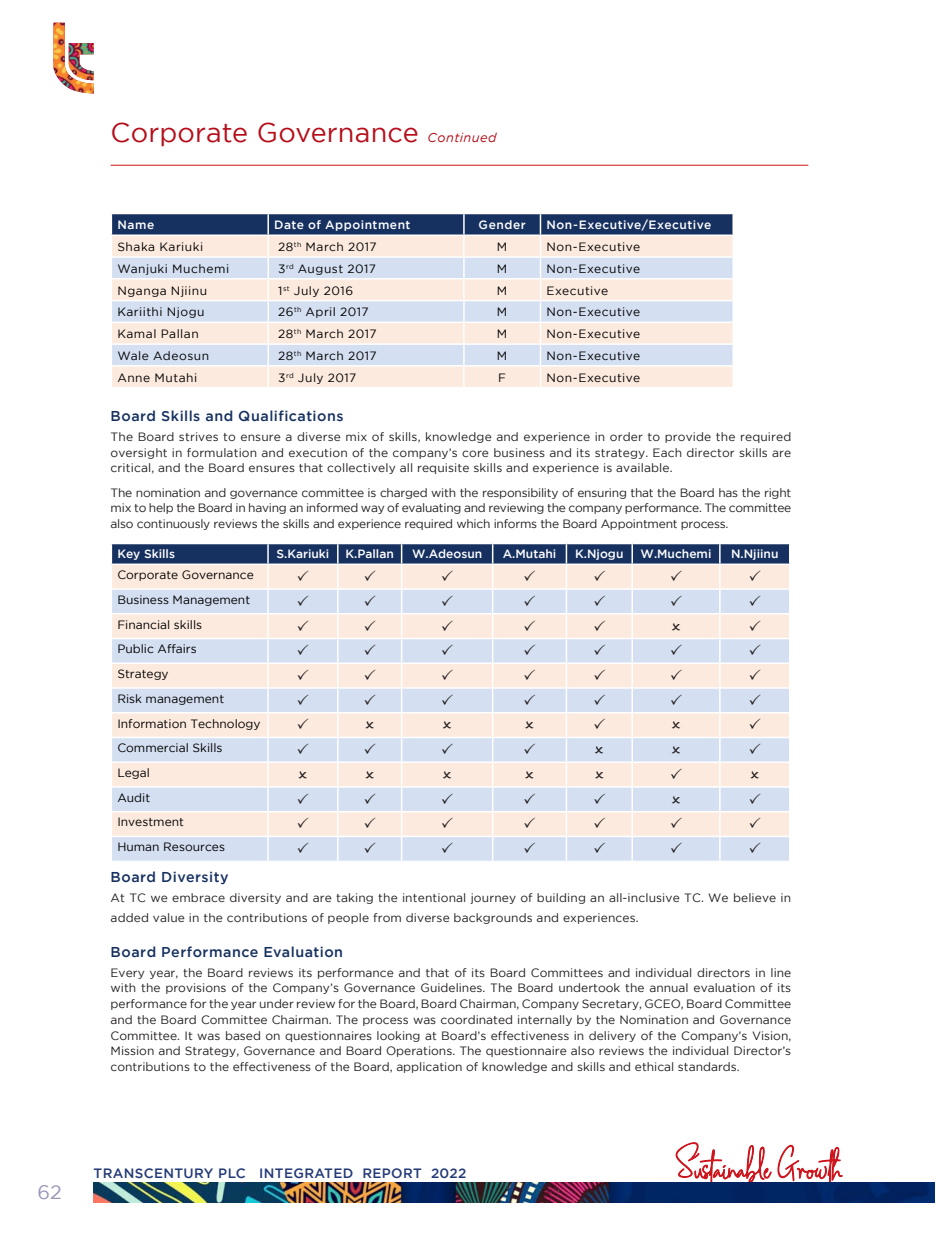
<style>
.page{position:relative;width:936px;height:1234px;background:#fff}
.page>*{position:absolute;margin:0;border:0;box-sizing:border-box;transform-origin:0 0}
.t1{font:27px "Gotham";letter-spacing:.005em;color:#b50e1a}
.t2{font:19.5px "Gotham";color:#9896b7}
.t3{font:500 14.25px "Gotham";letter-spacing:.035em;color:#16305f}
.t4{font:500 13.5px "Gotham";letter-spacing:.025em;color:#233976}
.t5{font:12px/15.8px "Gotham";letter-spacing:.01em;color:#231f20;text-align:justify}
.t6{font:12px "Gotham";letter-spacing:.025em;color:#000}
.t7{font:12px "Gotham";color:#000}
.t8{font:500 12px "Gotham";color:#fff}
.t9{font:12px "Gotham";letter-spacing:.045em;color:#000}
.t10{font:500 12px "Gotham";letter-spacing:.035em;color:#fff}
.t11{font:500 12px "Gotham";letter-spacing:.04em;color:#fff}
.s1{font-style:italic;font-size:12.75px}
</style>
<div class="page">
<svg style="left:111px;top:213px;width:622px;height:174px;background:#d3d2d8"></svg>
<hr style="left:539px;top:366px;width:2px;height:21px;background:#fff">
<hr style="left:732px;top:366px;width:2px;height:21px;background:#fff">
<hr style="left:111px;top:165px;width:697px;height:1px;background:#d3302f">
<svg style="left:675px;top:1142px;width:167px;height:40px"></svg>
<img style="left:53px;top:23px;width:41px;height:71px">
<img style="left:94px;top:1182px;width:840px;height:19px">
<svg style="left:111px;top:543px;width:679px;height:317px;background:#dddbe1"></svg>
<p class="t1" style="left:111px;top:117px;width:387px">Corporate Governance <span class="s1">Continued</span></p>
<p class="t8" style="left:117px;top:218px;width:38px">Name</p>
<p class="t11" style="left:274px;top:218px;width:138px">Date of Appointment</p>
<p class="t8" style="left:478px;top:218px;width:49px">Gender</p>
<p class="t10" style="left:546px;top:218px;width:166px">Non-Executive/Executive</p>
<p class="t6" style="left:117px;top:240px;width:87px">Shaka Kariuki</p>
<p class="t6" style="left:278px;top:240px;width:100px">28<sup>th</sup> March 2017</p>
<p class="t6" style="left:497px;top:240px;width:12px">M</p>
<p class="t6" style="left:546px;top:240px;width:95px">Non-Executive</p>
<p class="t6" style="left:117px;top:262px;width:113px">Wanjuki Muchemi</p>
<p class="t6" style="left:278px;top:262px;width:99px">3<sup>rd</sup> August 2017</p>
<p class="t6" style="left:497px;top:262px;width:12px">M</p>
<p class="t6" style="left:546px;top:262px;width:95px">Non-Executive</p>
<p class="t9" style="left:117px;top:283px;width:91px">Nganga Njiinu</p>
<p class="t6" style="left:278px;top:283px;width:77px">1<sup>st</sup> July 2016</p>
<p class="t6" style="left:497px;top:283px;width:12px">M</p>
<p class="t6" style="left:546px;top:283px;width:63px">Executive</p>
<p class="t6" style="left:117px;top:305px;width:89px">Kariithi Njogu</p>
<p class="t6" style="left:278px;top:305px;width:92px">26<sup>th</sup> April 2017</p>
<p class="t6" style="left:497px;top:305px;width:12px">M</p>
<p class="t6" style="left:546px;top:305px;width:95px">Non-Executive</p>
<p class="t9" style="left:117px;top:327px;width:83px">Kamal Pallan</p>
<p class="t6" style="left:278px;top:327px;width:100px">28<sup>th</sup> March 2017</p>
<p class="t6" style="left:497px;top:327px;width:12px">M</p>
<p class="t6" style="left:546px;top:327px;width:95px">Non-Executive</p>
<p class="t6" style="left:117px;top:349px;width:93px">Wale Adeosun</p>
<p class="t6" style="left:278px;top:349px;width:100px">28<sup>th</sup> March 2017</p>
<p class="t6" style="left:497px;top:349px;width:12px">M</p>
<p class="t6" style="left:546px;top:349px;width:95px">Non-Executive</p>
<p class="t9" style="left:117px;top:370px;width:81px">Anne Mutahi</p>
<p class="t6" style="left:278px;top:370px;width:80px">3<sup>rd</sup> July 2017</p>
<p class="t6" style="left:498px;top:370px;width:9px">F</p>
<p class="t6" style="left:546px;top:370px;width:95px">Non-Executive</p>
<p class="t3" style="left:111px;top:407px;width:234px">Board Skills and Qualifications</p>
<p class="t5" style="left:111px;top:428px;width:682px">The Board strives to ensure a diverse mix of skills, knowledge and experience in order to provide the required oversight in formulation and execution of the company’s core business and its strategy. Each director skills are critical, and the Board ensures that collectively all requisite skills and experience is available.</p>
<p class="t5" style="left:111px;top:484px;width:682px">The nomination and governance committee is charged with the responsibility of ensuring that the Board has the right mix to help the Board in having an informed way of evaluating and reviewing the company performance. The committee also continuously reviews the skills and experience required which informs the Board Appointment process.</p>
<p class="t8" style="left:117px;top:547px;width:59px">Key Skills</p>
<p class="t8" style="left:276px;top:547px;width:54px">S.Kariuki</p>
<p class="t8" style="left:345px;top:547px;width:50px">K.Pallan</p>
<p class="t8" style="left:412px;top:547px;width:72px">W.Adeosun</p>
<p class="t8" style="left:503px;top:547px;width:55px">A.Mutahi</p>
<p class="t8" style="left:575px;top:547px;width:50px">K.Njogu</p>
<p class="t8" style="left:640px;top:547px;width:72px">W.Muchemi</p>
<p class="t8" style="left:731px;top:547px;width:49px">N.Njiinu</p>
<p class="t7" style="left:117px;top:568px;width:138px">Corporate Governance</p>
<p class="t7" style="left:117px;top:592px;width:134px">Business Management</p>
<p class="t7" style="left:117px;top:617px;width:86px">Financial skills</p>
<p class="t7" style="left:117px;top:642px;width:81px">Public Affairs</p>
<p class="t7" style="left:117px;top:667px;width:53px">Strategy</p>
<p class="t7" style="left:117px;top:691px;width:108px">Risk management</p>
<p class="t7" style="left:117px;top:716px;width:145px">Information Technology</p>
<p class="t7" style="left:117px;top:741px;width:107px">Commercial Skills</p>
<p class="t6" style="left:117px;top:766px;width:34px">Legal</p>
<p class="t6" style="left:117px;top:790px;width:34px">Audit</p>
<p class="t7" style="left:117px;top:815px;width:68px">Investment</p>
<p class="t7" style="left:117px;top:840px;width:109px">Human Resources</p>
<p class="t3" style="left:111px;top:868px;width:120px">Board Diversity</p>
<p class="t5" style="left:111px;top:887px;width:682px;line-height:19.5px">At TC we embrace diversity and are taking the intentional journey of building an all-inclusive TC. We believe in added value in the contributions of people from diverse backgrounds and experiences.</p>
<p class="t3" style="left:111px;top:943px;width:234px">Board Performance Evaluation</p>
<p class="t5" style="left:111px;top:964px;width:682px">Every year, the Board reviews its performance and that of its Board Committees and individual directors in line with the provisions of the Company’s Governance Guidelines. The Board undertook the annual evaluation of its performance for the year under review for the Board, Board Chairman, Company Secretary, GCEO, Board Committee and the Board Committee Chairman. The process was coordinated internally by the Nomination and Governance Committee. It was based on questionnaires looking at Board’s effectiveness in delivery of the Company’s Vision, Mission and Strategy, Governance and Board Operations. The questionnaire also reviews the individual Director’s contributions to the effectiveness of the Board, application of knowledge and skills and ethical standards.</p>
<h2 class="t2" style="left:37px;top:1180px;width:26px">62</h2>
<p class="t4" style="left:94px;top:1165px;width:374px">TRANSCENTURY PLC INTEGRATED REPORT 2022</p>
</div>
